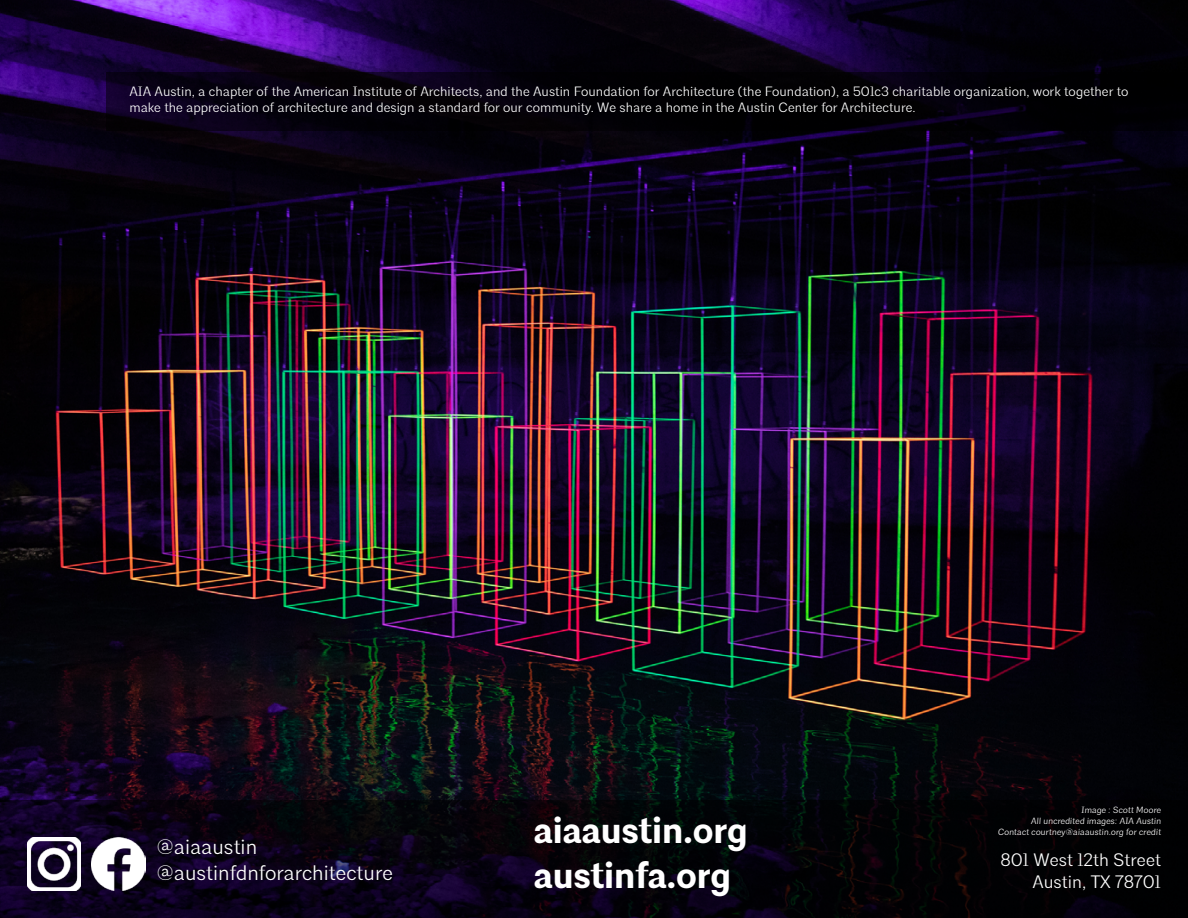
<style>
.page{position:relative;width:1188px;height:918px;background:#fff}
.page>*{position:absolute;margin:0;border:0;box-sizing:border-box;transform-origin:0 0}
.t1{font:700 36px/45px "Architype";color:#fff}
.t2{font:300 21px/26.2px "Architype";color:#fff}
.t3{font:300 18px/22.5px "Architype";color:#fff;text-align:right}
.t4{font:300 13.5px/16.2px "Architype";color:#fff}
.t5{font:300 9px/10.8px "Architype";color:#fff;text-align:right}
</style>
<div class="page">
<img style="left:0;top:0;width:1188px;height:800px">
<svg style="left:0;top:800px;width:1188px;height:118px;background:#05020d"></svg>
<svg style="left:106px;top:72px;width:1082px;height:59px;background:#030009"></svg>
<img style="left:92px;top:837px;width:54px;height:54px">
<img style="left:27px;top:837px;width:54px;height:54px">
<p class="t4" style="left:129px;top:83px;width:1001px">AIA Austin, a chapter of the American Institute of Architects, and the Austin Foundation for Architecture (the Foundation), a 501c3 charitable organization, work together to make the appreciation of architecture and design a standard for our community. We share a home in the Austin Center for Architecture.</p>
<h2 class="t2" style="left:156px;top:834px;width:238px">@aiaaustin @austinfdnforarchitecture</h2>
<h1 class="t1" style="left:534px;top:810px;width:216px">aiaaustin.org austinfa.org</h1>
<p class="t5" style="left:998px;top:805px;width:166px">Image : Scott Moore<br>All uncredited images: AIA Austin<br>Contact courtney@aiaaustin.org for credit</p>
<h3 class="t3" style="left:1000px;top:849px;width:162px">801 West 12th Street<br>Austin, TX 78701</h3>
</div>
